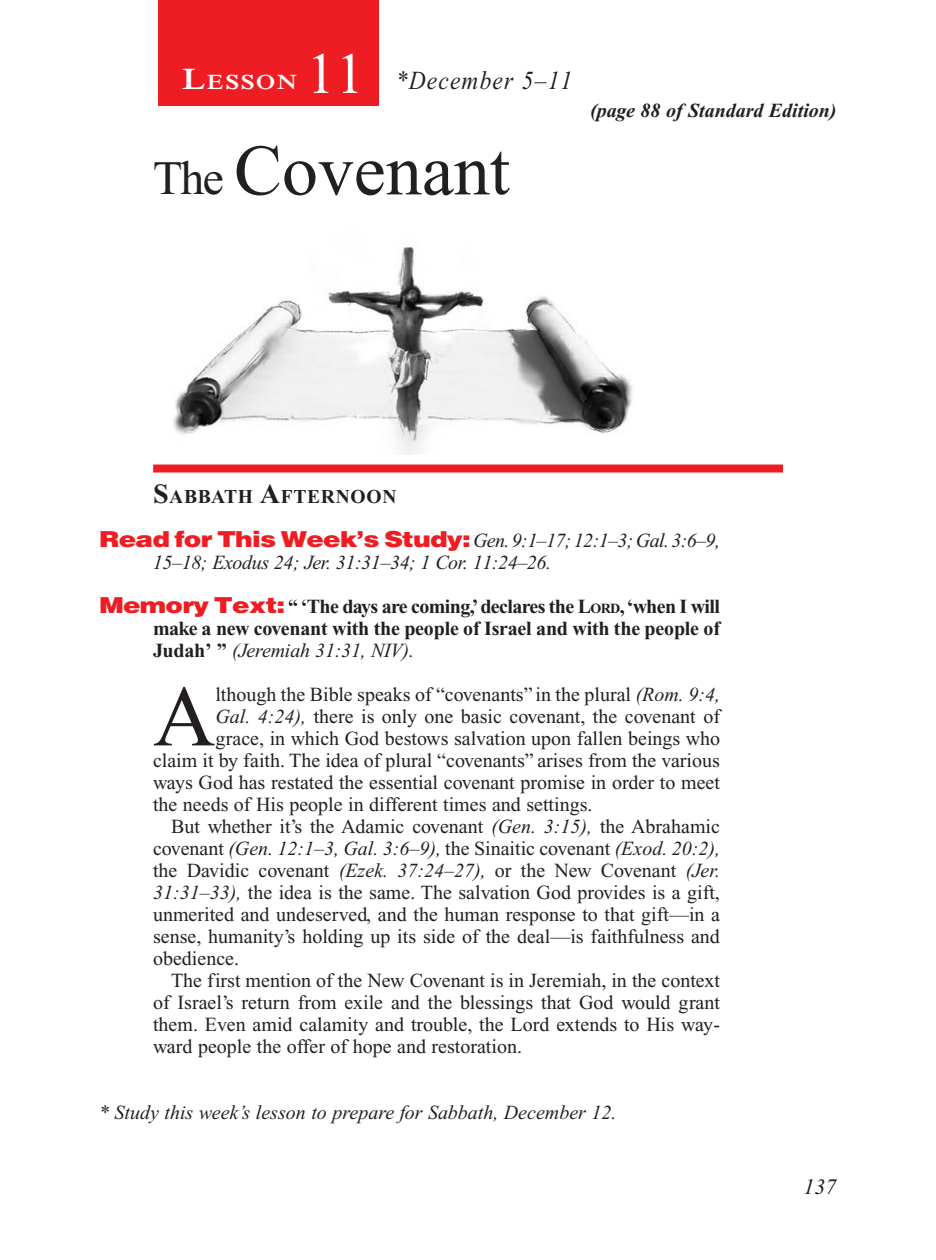
<style>
.page{position:relative;width:936px;height:1260px;background:#fff}
.page>*{position:absolute;margin:0;border:0;box-sizing:border-box;transform-origin:0 0}
.Body_Drop_Cap{font:86.4px "Times New Roman PS Std";color:#231f20}
.Lesson_Head_SA{font:72px "Times New Roman PS Std";color:#231f20}
.Lesson_Number{font:58px "Times New Roman PS Std";color:#fff}
.Lesson_Dates{font:italic 26px "Times New Roman PS Std";letter-spacing:.05em;color:#231f20;scale:.9 1}
.t1{font:italic 22px "Times New Roman PS Std";color:#231f20}
.Lesson_Start_Head{font:600 21px "Times NRMT Std";letter-spacing:.07em;color:#fff;scale:1.1 1}
.Body{font:20px/22px "Times New Roman PS Std";color:#231f20;text-align:justify}
.Body_Drop_Cap-2{font:20px "Times New Roman PS Std";color:#231f20}
.Question{font:700 20px/22px "Times New Roman PS Std";letter-spacing:-.01em;color:#231f20;text-align:justify}
.Question-2{font:italic 20px/22px "Times New Roman PS Std";letter-spacing:-.02em;color:#231f20}
.Question-3{font:italic 20px "Times New Roman PS Std";color:#231f20}
.Page_from_SE{font:italic 700 20px "Times New Roman PS Std";color:#231f20}
.Sabbath_Afternoon_He{font:700 19.6px "Times New Roman PS Std";letter-spacing:.035em;color:#231f20}
.s1{font-size:30px}
.s2{font-size:48px}
.s3{font-size:28px}
.s4{font-family:"Helvetica LT Std";font-weight:900;font-style:normal;font-size:22px;color:#ee1d23}
.s5{font-family:"Helvetica LT Std";font-weight:900;font-size:22px;color:#ee1d23}
.s6{font-size:14px}
.s7{font-weight:400;font-style:italic}
.s8{font-style:italic}
</style>
<div class="page">
<div style="left:158px;top:1px;width:221px;height:105px;background:#ee1d23"></div>
<div style="left:153px;top:465px;width:630px;height:8px;background:#ee1d23"></div>
<img style="left:173px;top:246px;width:459px;height:208px">
<p class="Lesson_Number" style="left:306px;top:42px;width:59px">11</p>
<p class="Lesson_Start_Head" style="left:182px;top:70px;width:106px"><span class="s1">L</span>ESSON</p>
<p class="Lesson_Dates" style="left:396px;top:66px;width:197px">*December 5–11</p>
<p class="Lesson_Head_SA" style="left:153px;top:131px;width:358px"><span class="s2">The</span> Covenant</p>
<p class="Page_from_SE" style="left:590px;top:100px;width:248px">(page 88 of Standard Edition)</p>
<p class="Sabbath_Afternoon_He" style="left:153px;top:486px;width:245px"><span class="s3">S</span>ABBATH <span class="s3">A</span>FTERNOON</p>
<p class="Question-2" style="left:153px;top:530px;width:569px;text-indent:-54px"><span class="s4">Read for This Week’s Study:</span> Gen. 9:1–17; 12:1–3; Gal. 3:6–9,<br>15–18; Exodus 24; Jer. 31:31–34; 1 Cor. 11:24–26.</p>
<p class="Question" style="left:153px;top:596px;width:569px;text-indent:-54px"><span class="s5">Memory Text:</span> “ ‘The days are coming,’ declares the L<span class="s6">ORD</span>, ‘when I will make a new covenant with the people of Israel and with the people of Judah’ ” <span class="s7">(Jeremiah 31:31, NIV).</span></p>
<p class="Body_Drop_Cap" style="left:153px;top:670px;width:64px">A</p>
<p class="Body_Drop_Cap-2" style="left:215px;top:684px;width:506px">lthough the Bible speaks of “covenants” in the plural <span class="s8">(Rom. 9:4,</span></p>
<p class="Body_Drop_Cap-2" style="left:215px;top:706px;width:506px"><span class="s8">Gal. 4:24),</span> there is only one basic covenant, the covenant of</p>
<p class="Body_Drop_Cap-2" style="left:215px;top:728px;width:506px">grace, in which God bestows salvation upon fallen beings who</p>
<p class="Body_Drop_Cap-2" style="left:153px;top:750px;width:568px">claim it by faith. The idea of plural “covenants” arises from the various</p>
<p class="Body_Drop_Cap-2" style="left:153px;top:772px;width:569px">ways God has restated the essential covenant promise in order to meet</p>
<p class="Body_Drop_Cap-2" style="left:153px;top:794px;width:441px">the needs of His people in different times and settings.</p>
<p class="Body" style="left:153px;top:816px;width:569px;text-indent:18px">But whether it’s the Adamic covenant <span class="s8">(Gen. 3:15),</span> the Abrahamic covenant <span class="s8">(Gen. 12:1–3, Gal. 3:6–9),</span> the Sinaitic covenant <span class="s8">(Exod. 20:2), </span>the Davidic covenant <span class="s8">(Ezek. 37:24–27),</span> or the New Covenant <span class="s8">(Jer.<br>31:31–33),</span> the idea is the same. The salvation God provides is a gift, unmerited and undeserved, and the human response to that gift—in a sense, humanity’s holding up its side of the deal—is faithfulness and obedience.</p>
<p class="Body" style="left:153px;top:970px;width:569px;text-indent:18px">The first mention of the New Covenant is in Jeremiah, in the context of Israel’s return from exile and the blessings that God would grant them. Even amid calamity and trouble, the Lord extends to His way&shy;ward people the offer of hope and restoration.</p>
<p class="Question-3" style="left:99px;top:1102px;width:519px">* Study this week’s lesson to prepare for Sabbath, December 12.</p>
<p class="t1" style="left:804px;top:1175px;width:34px">137</p>
</div>
